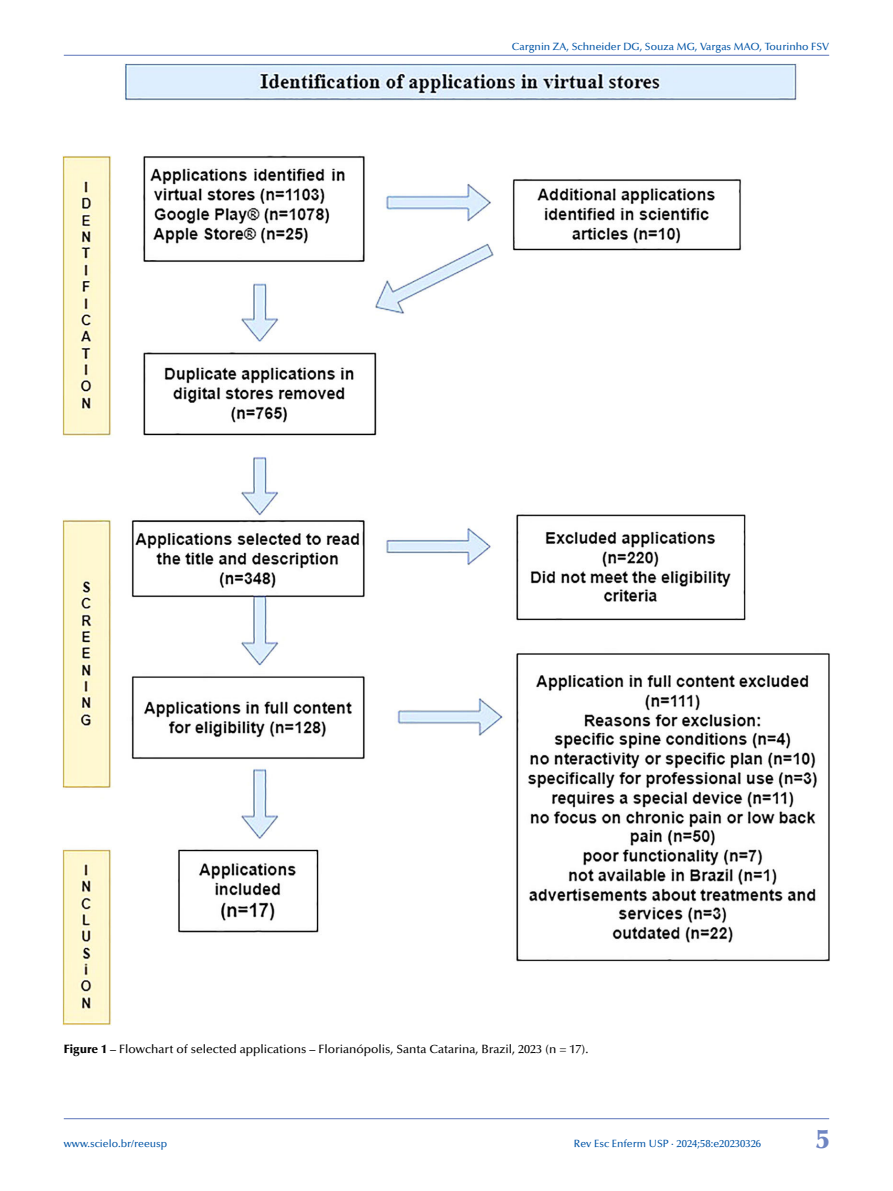
<style>
.page{position:relative;width:893px;height:1191px;background:#fff}
.page>*{position:absolute;margin:0;border:0;box-sizing:border-box;transform-origin:0 0}
.t1{font:900 27px "Optima LT";color:#6f85c2}
.Titulo_Tabela___Lege{font:500 12px "Optima LT";color:#000}
.t2{font:500 10.5px "Optima LT";color:#0054a6}
.s1{font-weight:900}
</style>
<div class="page">
<hr style="left:64px;top:1118px;width:765px;height:1px;background:#6f85c2">
<hr style="left:64px;top:55px;width:765px;height:1px;background:#6f85c2">
<img style="left:62px;top:64px;width:768px;height:961px">
<p class="t2" style="left:512px;top:40px;width:319px">Cargnin ZA, Schneider DG, Souza MG, Vargas MAO, Tourinho FSV</p>
<p class="Titulo_Tabela___Lege" style="left:64px;top:1042px;width:526px"><span class="s1">Figure 1</span> – Flowchart of selected applications – Florianópolis, Santa Catarina, Brazil, 2023 (n = 17).</p>
<p class="t2" style="left:64px;top:1137px;width:105px">www.scielo.br/reeusp</p>
<p class="t2" style="left:574px;top:1137px;width:189px">Rev Esc Enferm USP · 2024;58:e20230326</p>
<h1 class="t1" style="left:816px;top:1123px;width:15px">5</h1>
</div>
